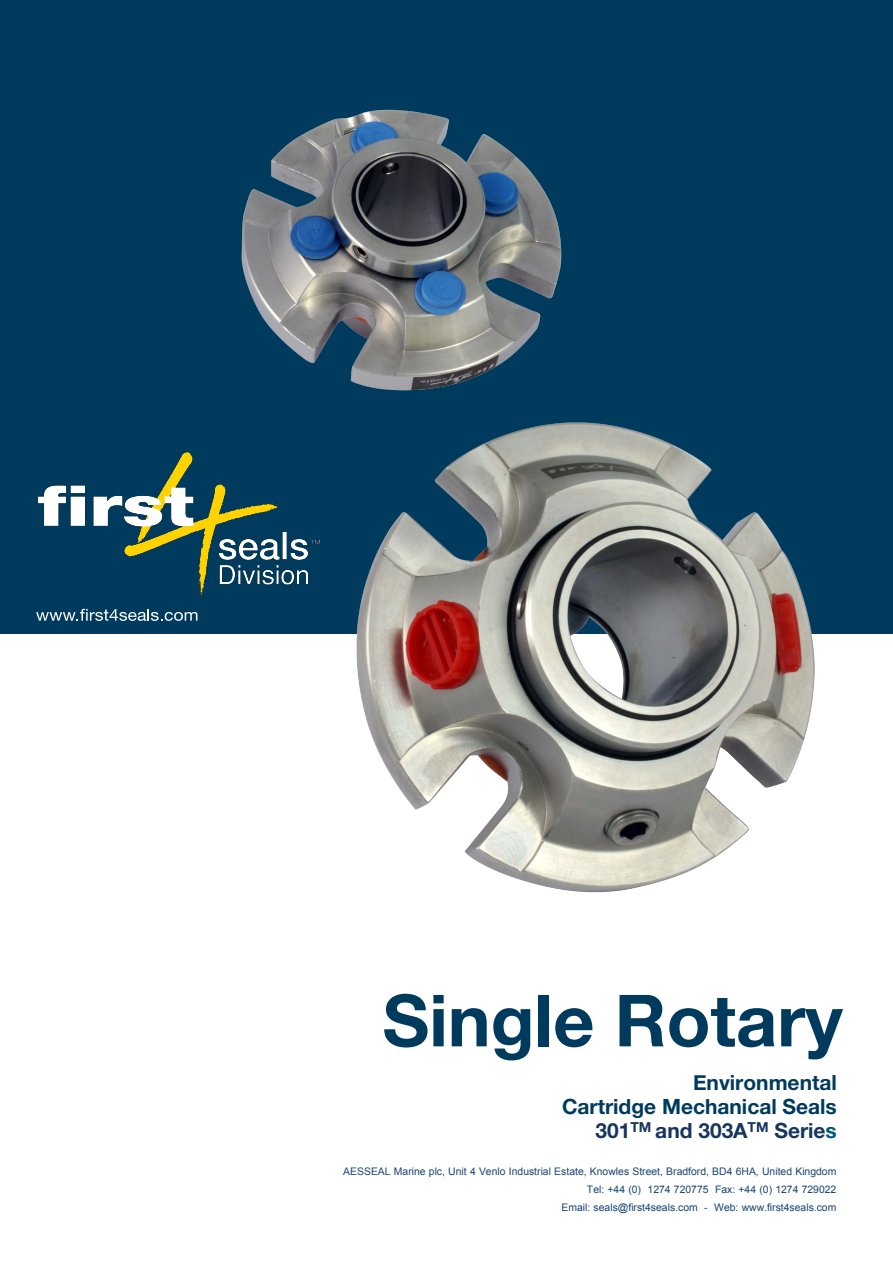
<style>
.page{position:relative;width:893px;height:1263px;background:#fff}
.page>*{position:absolute;margin:0;border:0;box-sizing:border-box;transform-origin:0 0}
.t1{font:700 72px "Helvetica Neue LT Std";color:#003b5e}
.t2{font:700 21px/24px "Helvetica Neue LT Std";color:#003b5e;text-align:right}
.t3{font:10.35px/18px "Arial";color:#164574;text-align:right}
.s1{font-family:"Helvetica Neue"}
.s2{color:#16365d}
.s3{font-family:"Helvetica Neue";color:#16365d}
.s4{color:#005580}
.s5{font-style:inherit}
</style>
<div class="page">
<div style="left:0;top:0;width:892px;height:634px;background:#003b5e"></div>
<svg style="left:36px;top:609px;width:161px;height:12px"></svg>
<img style="left:241px;top:109px;width:321px;height:282px">
<img style="left:356px;top:422px;width:459px;height:471px">
<img style="left:38px;top:453px;width:281px;height:149px">
<h1 class="t1" style="left:382px;top:976px;width:461px"><span class="s1">S</span>ingle <span class="s1">R</span>otary</h1>
<h2 class="t2" style="left:562px;top:1070px;width:276px"><span class="s1">E</span>nvironmental<br><span class="s1">C</span>artridge <span class="s1">M</span>echanical <span class="s1">S</span>eals<br><span class="s2">301</span><sup>TM</sup> <span class="s2">and 303A</span><sup>TM</sup> <span class="s3">S</span><span class="s2">erie</span><span class="s4">s</span></h2>
<p class="t3" style="left:343px;top:1163px;width:494px"><span class="s5">AESSEAL Marine</span> plc, <span class="s5">U</span>nit 4 <span class="s5">V</span>enlo <span class="s5">I</span>ndustrial <span class="s5">E</span>state, <span class="s5">K</span>nowles <span class="s5">S</span>treet, <span class="s5">B</span>radford, <span class="s5">BD</span>4 6<span class="s5">HA</span>, <span class="s5">U</span>nited <span class="s5">K</span>ingdom<br><span class="s5">T</span>el: +44 (0) 1274 720775 <span class="s5">F</span>ax: +44 (0) 1274 729022<br><span class="s5">E</span>mail: seals@first4seals.com - <span class="s5">W</span>eb: www.first4seals.com</p>
</div>
